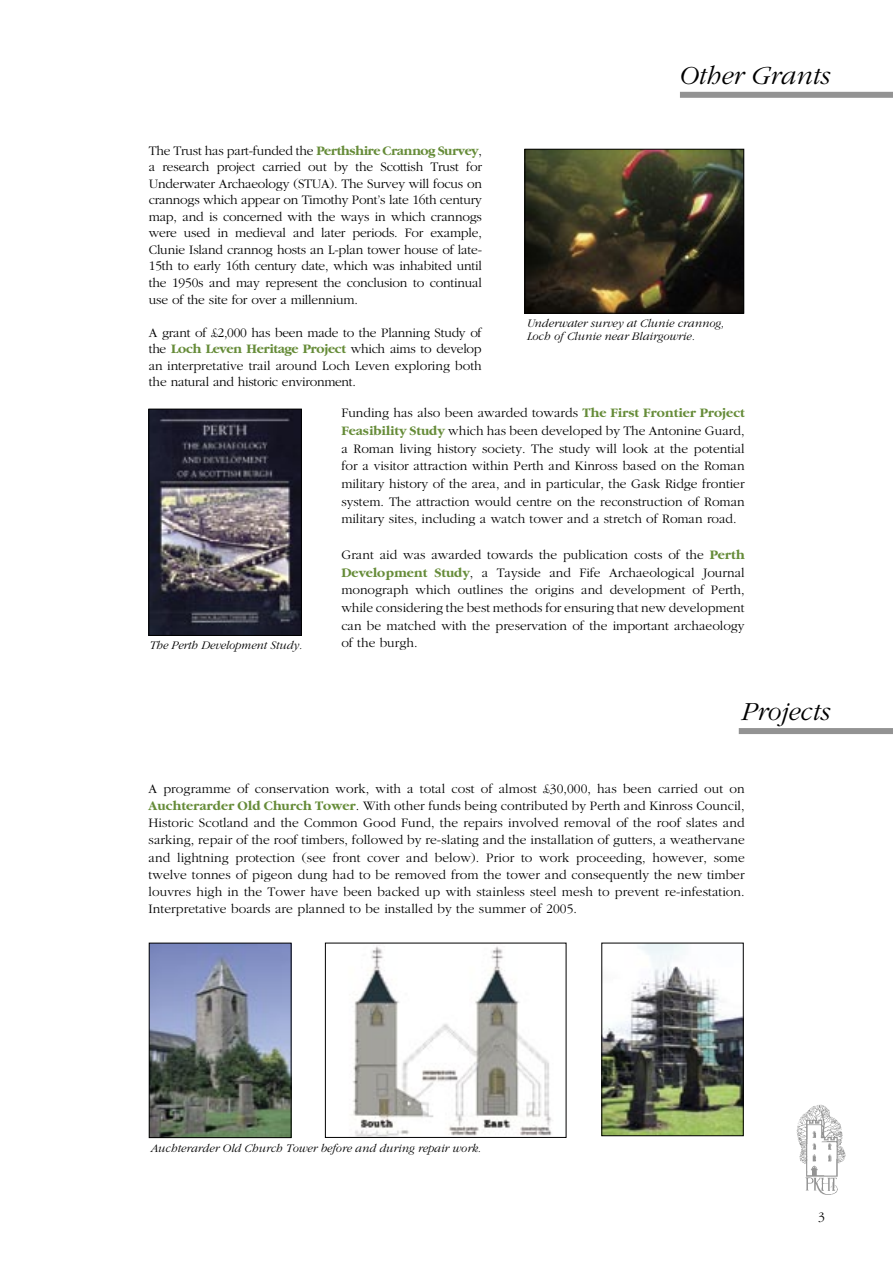
<style>
.page{position:relative;width:893px;height:1263px;background:#fff}
.page>*{position:absolute;margin:0;border:0;box-sizing:border-box;transform-origin:0 0}
.t1{font:italic 300 27px "Garamond";color:#000}
.t2{font:300 13.5px/16.5px "Garamond";color:#000;text-align:justify}
.t3{font:italic 300 12px/13.5px "Garamond";color:#000}
.s1{font-weight:700;color:#668c39}
</style>
<div class="page">
<div style="left:680px;top:92px;width:213px;height:6px;background:#939393"></div>
<img style="left:150px;top:411px;width:150px;height:223px">
<div style="left:148px;top:409px;width:154px;height:227px;border:1px solid #000"></div>
<img style="left:151px;top:945px;width:138px;height:191px">
<div style="left:149px;top:943px;width:142px;height:195px;border:1px solid #000"></div>
<img style="left:603px;top:945px;width:139px;height:189px">
<div style="left:601px;top:943px;width:143px;height:193px;border:1px solid #000"></div>
<img style="left:351px;top:946px;width:201px;height:190px">
<div style="left:325px;top:943px;width:241px;height:195px;border:1px solid #000"></div>
<div style="left:739px;top:728px;width:154px;height:6px;background:#939393"></div>
<img style="left:796px;top:1104px;width:50px;height:91px">
<img style="left:526px;top:151px;width:216px;height:161px">
<div style="left:524px;top:149px;width:220px;height:165px;border:1px solid #000"></div>
<h1 class="t1" style="left:678px;top:61px;width:152px">Other Grants</h1>
<p class="t2" style="left:149px;top:143px;width:335px">The Trust has part-funded the <span class="s1">Perthshire Crannog Survey</span>, a research project carried out by the Scottish Trust for Underwater Archaeology (STUA). The Survey will focus on crannogs which appear on Timothy Pont’s late 16th century map, and is concerned with the ways in which crannogs were used in medieval and later periods. For example, Clunie Island crannog hosts an L-plan tower house of late-15th to early 16th century date, which was inhabited until the 1950s and may represent the conclusion to continual use of the site for over a millennium.</p>
<p class="t2" style="left:149px;top:324px;width:334px">A grant of £2,000 has been made to the Planning Study of the <span class="s1">Loch Leven Heritage Project</span> which aims to develop an interpretative trail around Loch Leven exploring both the natural and historic environment.</p>
<p class="t2" style="left:341px;top:404px;width:405px;line-height:17.7px">Funding has also been awarded towards <span class="s1">The First Frontier Project Feasibility Study</span> which has been developed by The Antonine Guard, a Roman living history society. The study will look at the potential for a visitor attraction within Perth and Kinross based on the Roman military history of the area, and in particular, the Gask Ridge frontier system. The attraction would centre on the reconstruction of Roman military sites, including a watch tower and a stretch of Roman road.</p>
<p class="t2" style="left:341px;top:546px;width:405px;line-height:17.7px">Grant aid was awarded towards the publication costs of the <span class="s1">Perth Development Study</span>, a Tayside and Fife Archaeological Journal monograph which outlines the origins and development of Perth, while considering the best methods for ensuring that new development can be matched with the preservation of the important archaeology of the burgh.</p>
<p class="t3" style="left:526px;top:316px;width:199px">Underwater survey at Clunie crannog,<br>Loch of Clunie near Blairgowrie.</p>
<p class="t3" style="left:149px;top:639px;width:154px">The Perth Development Study.</p>
<h1 class="t1" style="left:740px;top:697px;width:90px">Projects</h1>
<p class="t2" style="left:149px;top:780px;width:598px;line-height:17.2px">A programme of conservation work, with a total cost of almost £30,000, has been carried out on <span class="s1">Auchterarder Old Church Tower</span>. With other funds being contributed by Perth and Kinross Council, Historic Scotland and the Common Good Fund, the repairs involved removal of the roof slates and sarking, repair of the roof timbers, followed by re-slating and the installation of gutters, a weathervane and lightning protection (see front cover and below). Prior to work proceeding, however, some twelve tonnes of pigeon dung had to be removed from the tower and consequently the new timber louvres high in the Tower have been backed up with stainless steel mesh to prevent re-infestation.<br>Interpretative boards are planned to be installed by the summer of 2005.</p>
<p class="t3" style="left:150px;top:1142px;width:332px">Auchterarder Old Church Tower before and during repair work.</p>
<p class="t2" style="left:818px;top:1209px;width:8px">3</p>
</div>
